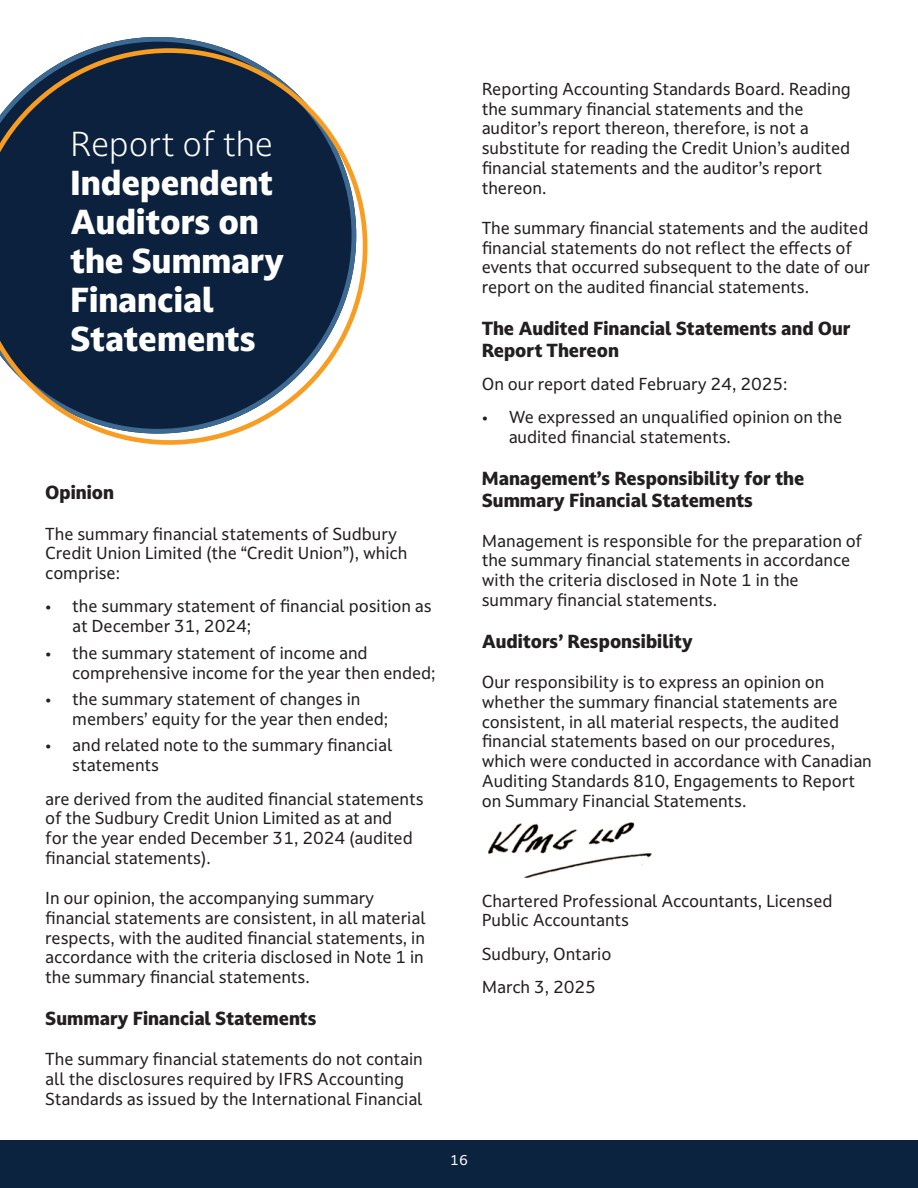
<style>
.page{position:relative;width:918px;height:1188px;background:#fff}
.page>*{position:absolute;margin:0;border:0;box-sizing:border-box;transform-origin:0 0}
.t1{font:33px/39px "Darkmode Darkmode Off X Bold";color:#fff}
.t2{font:300 33px "Darkmode Darkmode Off";color:#fff}
.t3{font:18px/21.6px "Darkmode Darkmode Off X Bold";color:#231f20}
.t4{font:16.5px/19.8px "Darkmode Darkmode Off";color:#231f20}
.t5{font:13.5px "Darkmode Darkmode Off";color:#fff}
</style>
<div class="page">
<div style="left:0;top:1140px;width:918px;height:48px;background:#0c2340"></div>
<svg style="left:93px;top:37px;width:130px;height:11px"></svg>
<svg style="left:0;top:48px;width:367px;height:397px;fill:#0b213e"></svg>
<img style="left:489px;top:822px;width:163px;height:55px">
<h1 class="t2" style="left:70px;top:121px;width:204px">Report of the</h1>
<h1 class="t1" style="left:70px;top:163px;width:215px">Independent<br>Auditors on the Summary<br>Financial<br>Statements</h1>
<p class="t3" style="left:45px;top:482px;width:70px">Opinion</p>
<p class="t4" style="left:45px;top:523px;width:364px">The summary financial statements of Sudbury<br>Credit Union Limited (the “Credit Union”), which comprise:</p>
<p class="t4" style="left:72px;top:596px;width:361px;text-indent:-27px">• the summary statement of financial position as at December 31, 2024;</p>
<p class="t4" style="left:72px;top:642px;width:365px;text-indent:-27px">• the summary statement of income and comprehensive income for the year then ended;</p>
<p class="t4" style="left:72px;top:689px;width:318px;text-indent:-27px">• the summary statement of changes in members’ equity for the year then ended;</p>
<p class="t4" style="left:72px;top:735px;width:322px;text-indent:-27px">• and related note to the summary financial statements</p>
<p class="t4" style="left:45px;top:788px;width:380px">are derived from the audited financial statements of the Sudbury Credit Union Limited as at and<br>for the year ended December 31, 2024 (audited financial statements).</p>
<p class="t4" style="left:45px;top:888px;width:382px">In our opinion, the accompanying summary financial statements are consistent, in all material respects, with the audited financial statements, in accordance with the criteria disclosed in Note 1 in the summary financial statements.</p>
<p class="t3" style="left:45px;top:1007px;width:273px">Summary Financial Statements</p>
<p class="t4" style="left:45px;top:1049px;width:379px">The summary financial statements do not contain all the disclosures required by IFRS Accounting<br>Standards as issued by the International Financial</p>
<p class="t4" style="left:482px;top:79px;width:371px">Reporting Accounting Standards Board. Reading the summary financial statements and the auditor’s report thereon, therefore, is not a substitute for reading the Credit Union’s audited financial statements and the auditor’s report thereon.</p>
<p class="t4" style="left:482px;top:218px;width:390px">The summary financial statements and the audited financial statements do not reflect the effects of events that occurred subsequent to the date of our report on the audited financial statements.</p>
<p class="t3" style="left:482px;top:317px;width:370px">The Audited Financial Statements and Our<br>Report Thereon</p>
<p class="t4" style="left:482px;top:374px;width:307px">On our report dated February 24, 2025:</p>
<p class="t4" style="left:509px;top:407px;width:335px;text-indent:-27px">• We expressed an unqualified opinion on the audited financial statements.</p>
<p class="t3" style="left:482px;top:467px;width:324px">Management’s Responsibility for the<br>Summary Financial Statements</p>
<p class="t4" style="left:482px;top:530px;width:382px">Management is responsible for the preparation of the summary financial statements in accordance with the criteria disclosed in Note 1 in the summary financial statements.</p>
<p class="t3" style="left:482px;top:630px;width:213px">Auditors’ Responsibility</p>
<p class="t4" style="left:482px;top:672px;width:392px">Our responsibility is to express an opinion on whether the summary financial statements are consistent, in all material respects, the audited financial statements based on our procedures, which were conducted in accordance with Canadian Auditing Standards 810, Engagements to Report on Summary Financial Statements.</p>
<p class="t4" style="left:482px;top:890px;width:352px">Chartered Professional Accountants, Licensed<br>Public Accountants</p>
<p class="t4" style="left:482px;top:937px;width:131px;line-height:33.3px">Sudbury, Ontario<br>March 3, 2025</p>
<p class="t5" style="left:450px;top:1151px;width:19px">16</p>
</div>
